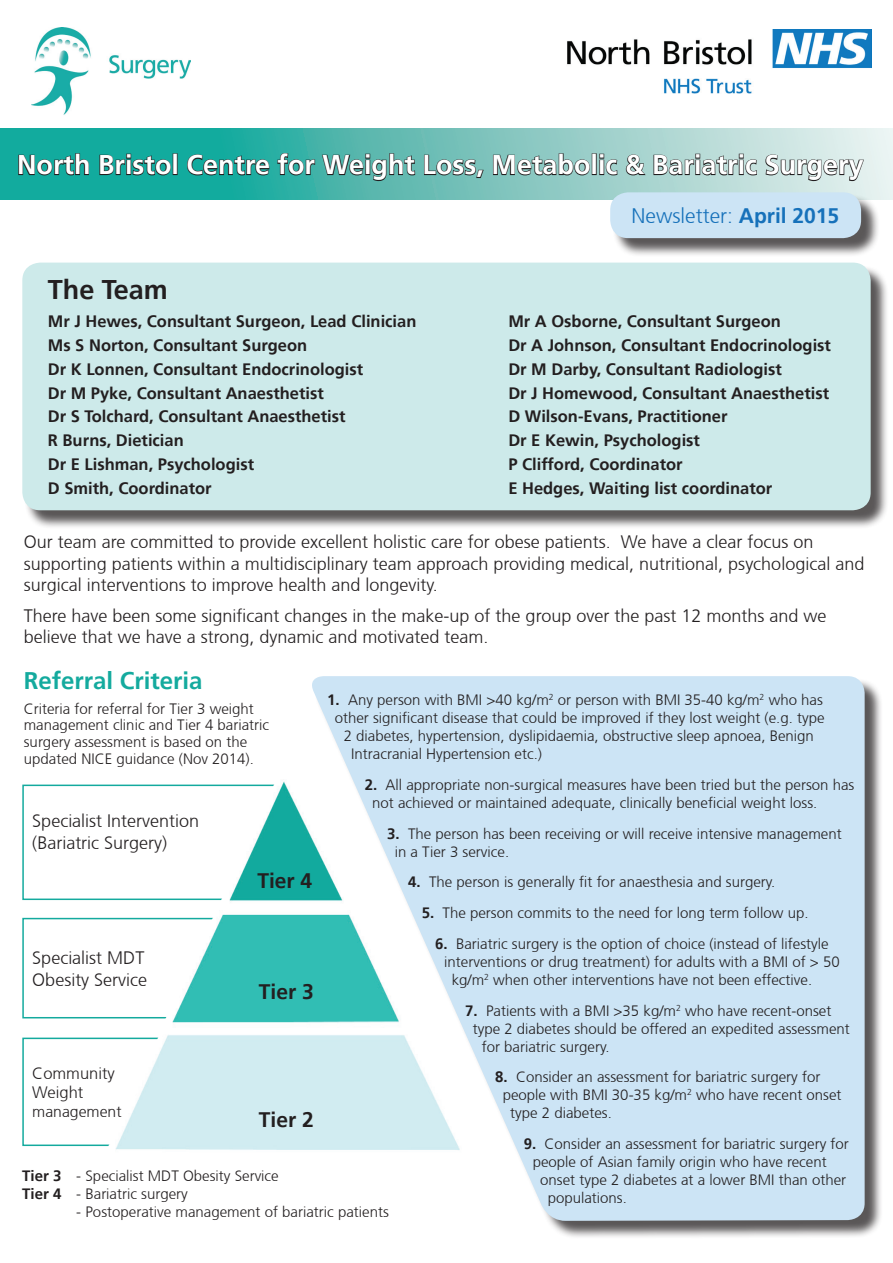
<style>
.page{position:relative;width:893px;height:1263px;background:#fff}
.page>*{position:absolute;margin:0;border:0;box-sizing:border-box;transform-origin:0 0}
.t1{font:700 27px "Frutiger";color:#fff}
.t2{font:700 27px "Frutiger";color:#231f20}
.t3{font:700 24px "Frutiger";color:#14aa9e}
.t4{font:300 21px "Frutiger CE";color:#1671ba}
.t5{font:700 21px "Frutiger";color:#231f20}
.t6{font:300 18px/21.6px "Frutiger CE";color:#231f20}
.t7{font:700 16.5px "Frutiger";color:#231f20}
.t8{font:300 16.5px/19.8px "Frutiger CE";color:#231f20}
.t9{font:300 15.75px "Frutiger CE";color:#231f20}
.t10{font:300 15px/18px "Frutiger CE";color:#231f20}
.s1{font-family:"Frutiger";font-weight:700}
</style>
<div class="page">
<div style="left:22px;top:1037px;width:282px;height:109px;border:2px solid #14aa9e"></div>
<div style="left:22px;top:918px;width:282px;height:100px;border:2px solid #14aa9e"></div>
<div style="left:22px;top:784px;width:264px;height:116px;border:2px solid #14aa9e"></div>
<svg style="left:0;top:129px;width:893px;height:71px;background:#6cc3bb"></svg>
<svg style="left:17px;top:151px;width:73px;height:33px;background:#158a80"></svg>
<svg style="left:99px;top:151px;width:73px;height:33px;background:#15887f"></svg>
<div style="left:173px;top:153px;width:5px;height:22px;border:2px solid #231f20"></div>
<svg style="left:186px;top:154px;width:84px;height:30px;background:#19887f"></svg>
<svg style="left:277px;top:145px;width:139px;height:40px;background:#449790"></svg>
<svg style="left:423px;top:151px;width:62px;height:28px;background:#5f9893"></svg>
<svg style="left:492px;top:149px;width:99px;height:31px;background:#719c98"></svg>
<div style="left:592px;top:153px;width:5px;height:22px;border:2px solid #231f20"></div>
<svg style="left:599px;top:154px;width:19px;height:22px"></svg>
<svg style="left:625px;top:153px;width:22px;height:23px"></svg>
<svg style="left:653px;top:154px;width:105px;height:30px;background:#90a8a5"></svg>
<svg style="left:765px;top:153px;width:100px;height:31px;background:#a9b7b6"></svg>
<img style="left:567px;top:29px;width:305px;height:65px">
<img style="left:32px;top:28px;width:158px;height:87px">
<div style="left:612px;top:195px;width:268px;height:62px;background:#231f20;opacity:.75"></div>
<div style="left:610px;top:192px;width:251px;height:46px;background:#cce4f5;border-radius:18px"></div>
<div style="left:25px;top:265px;width:864px;height:264px;background:#231f20;opacity:.75"></div>
<div style="left:22px;top:263px;width:849px;height:247px;background:#cdeaea;border-radius:18px"></div>
<img style="left:105px;top:781px;width:202px;height:369px">
<div style="left:314px;top:678px;width:570px;height:561px;background:#231f20;opacity:.75"></div>
<svg style="left:307px;top:676px;width:558px;height:545px;background:#cee6f4"></svg>
<h1 class="t1" style="left:17px;top:149px;width:848px">North Bristol Centre for Weight Loss, Metabolic &amp; Bariatric Surgery</h1>
<h3 class="t4" style="left:632px;top:204px;width:209px">Newsletter: <span class="s1">April 2015</span></h3>
<h1 class="t2" style="left:48px;top:274px;width:122px">The Team</h1>
<p class="t7" style="left:48px;top:312px;width:370px">Mr J Hewes, Consultant Surgeon, Lead Clinician</p>
<p class="t7" style="left:508px;top:312px;width:274px">Mr A Osborne, Consultant Surgeon</p>
<p class="t7" style="left:48px;top:336px;width:261px">Ms S Norton, Consultant Surgeon</p>
<p class="t7" style="left:508px;top:336px;width:324px">Dr A Johnson, Consultant Endocrinologist</p>
<p class="t7" style="left:48px;top:359px;width:317px">Dr K Lonnen, Consultant Endocrinologist</p>
<p class="t7" style="left:508px;top:359px;width:275px">Dr M Darby, Consultant Radiologist</p>
<p class="t7" style="left:48px;top:383px;width:277px">Dr M Pyke, Consultant Anaesthetist</p>
<p class="t7" style="left:508px;top:383px;width:322px">Dr J Homewood, Consultant Anaesthetist</p>
<p class="t7" style="left:48px;top:407px;width:299px">Dr S Tolchard, Consultant Anaesthetist</p>
<p class="t7" style="left:508px;top:407px;width:221px">D Wilson-Evans, Practitioner</p>
<p class="t7" style="left:48px;top:431px;width:137px">R Burns, Dietician</p>
<p class="t7" style="left:508px;top:431px;width:193px">Dr E Kewin, Psychologist</p>
<p class="t7" style="left:48px;top:455px;width:208px">Dr E Lishman, Psychologist</p>
<p class="t7" style="left:508px;top:455px;width:176px">P Clifford, Coordinator</p>
<p class="t7" style="left:48px;top:478px;width:165px">D Smith, Coordinator</p>
<p class="t7" style="left:508px;top:478px;width:266px">E Hedges, Waiting list coordinator</p>
<p class="t6" style="left:24px;top:531px;width:842px">Our team are committed to provide excellent holistic care for obese patients. We have a clear focus on supporting patients within a multidisciplinary team approach providing medical, nutritional, psychological and surgical interventions to improve health and longevity.</p>
<p class="t6" style="left:24px;top:604px;width:804px">There have been some significant changes in the make-up of the group over the past 12 months and we believe that we have a strong, dynamic and motivated team.</p>
<h2 class="t3" style="left:24px;top:666px;width:180px">Referral Criteria</h2>
<p class="t10" style="left:24px;top:700px;width:247px;line-height:16.5px">Criteria for referral for Tier 3 weight management clinic and Tier 4 bariatric surgery assessment is based on the updated NICE guidance (Nov 2014).</p>
<p class="t10" style="left:327px;top:691px;width:497px"><span class="s1">1.</span> Any person with BMI &gt;40 kg/m<sup>2</sup> or person with BMI 35-40 kg/m<sup>2</sup> who has</p>
<p class="t10" style="left:335px;top:709px;width:491px">other significant disease that could be improved if they lost weight (e.g. type</p>
<p class="t10" style="left:344px;top:727px;width:472px">2 diabetes, hypertension, dyslipidaemia, obstructive sleep apnoea, Benign</p>
<p class="t10" style="left:351px;top:745px;width:192px">Intracranial Hypertension etc.)</p>
<p class="t10" style="left:372px;top:775px;width:484px;text-indent:-8px"><span class="s1">2.</span> All appropriate non-surgical measures have been tried but the person has not achieved or maintained adequate, clinically beneficial weight loss.</p>
<p class="t10" style="left:395px;top:824px;width:449px;text-indent:-8px"><span class="s1">3.</span> The person has been receiving or will receive intensive management in a Tier 3 service.</p>
<p class="t10" style="left:408px;top:873px;width:369px"><span class="s1">4.</span> The person is generally fit for anaesthesia and surgery.</p>
<p class="t10" style="left:422px;top:904px;width:388px"><span class="s1">5.</span> The person commits to the need for long term follow up.</p>
<p class="t10" style="left:435px;top:934px;width:395px"><span class="s1">6.</span> Bariatric surgery is the option of choice (instead of lifestyle</p>
<p class="t10" style="left:444px;top:952px;width:397px">interventions or drug treatment) for adults with a BMI of &gt; 50</p>
<p class="t10" style="left:452px;top:970px;width:362px">kg/m<sup>2</sup> when other interventions have not been effective.</p>
<p class="t10" style="left:465px;top:1001px;width:368px"><span class="s1">7.</span> Patients with a BMI &gt;35 kg/m<sup>2</sup> who have recent-onset</p>
<p class="t10" style="left:473px;top:1019px;width:379px">type 2 diabetes should be offered an expedited assessment</p>
<p class="t10" style="left:482px;top:1037px;width:129px">for bariatric surgery.</p>
<p class="t10" style="left:495px;top:1068px;width:327px"><span class="s1">8.</span> Consider an assessment for bariatric surgery for</p>
<p class="t10" style="left:503px;top:1086px;width:340px">people with BMI 30-35 kg/m<sup>2</sup> who have recent onset</p>
<p class="t10" style="left:510px;top:1104px;width:103px">type 2 diabetes.</p>
<p class="t10" style="left:524px;top:1135px;width:327px"><span class="s1">9.</span> Consider an assessment for bariatric surgery for</p>
<p class="t10" style="left:533px;top:1153px;width:295px">people of Asian family origin who have recent</p>
<p class="t10" style="left:540px;top:1171px;width:307px">onset type 2 diabetes at a lower BMI than other</p>
<p class="t10" style="left:548px;top:1189px;width:81px">populations.</p>
<p class="t6" style="left:32px;top:810px;width:168px">Specialist Intervention (Bariatric Surgery)</p>
<h3 class="t5" style="left:257px;top:868px;width:56px">Tier 4</h3>
<p class="t6" style="left:32px;top:947px;width:116px">Specialist MDT<br>Obesity Service</p>
<h3 class="t5" style="left:259px;top:979px;width:56px">Tier 3</h3>
<p class="t8" style="left:32px;top:1063px;width:84px">Community<br>Weight</p>
<p class="t9" style="left:32px;top:1103px;width:91px">management</p>
<h3 class="t5" style="left:259px;top:1108px;width:56px">Tier 2</h3>
<p class="t10" style="left:22px;top:1167px;width:258px"><span class="s1">Tier 3</span> - Specialist MDT Obesity Service<br><span class="s1">Tier 4</span> - Bariatric surgery</p>
<p class="t10" style="left:76px;top:1203px;width:314px">- Postoperative management of bariatric patients</p>
</div>
